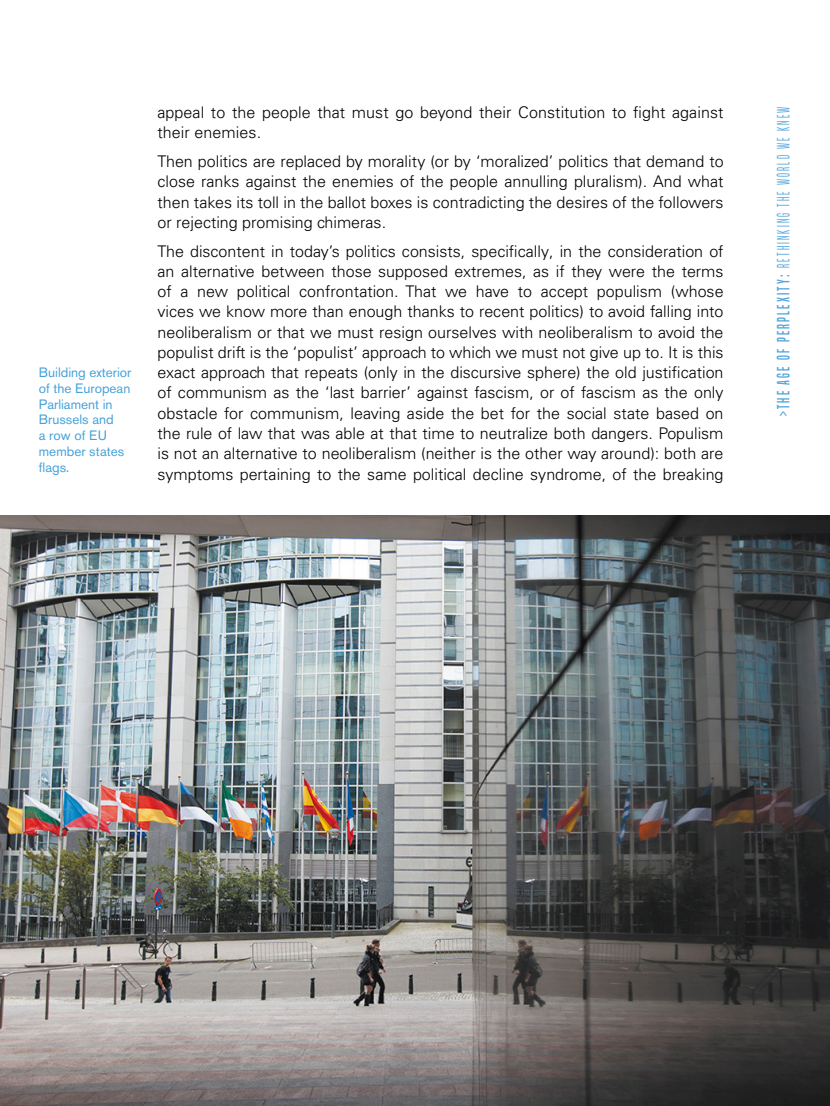
<style>
.page{position:relative;width:830px;height:1106px;background:#fff}
.page>*{position:absolute;margin:0;border:0;box-sizing:border-box;transform-origin:0 0}
.t1{font:16.5px "Built Titling Lt";letter-spacing:.15em;color:#54a6dc;scale:.88 1}
.t2{font:300 16.05px/20.2px "Univers Pro";color:#000;text-align:justify}
.t3{font:13.5px/15.8px "Akzidenz Grotesk BE";color:#46a1da}
.s1{font-family:"Built Titling Rg"}
</style>
<div class="page">
<img style="left:0;top:516px;width:829px;height:590px">
<p class="t3" style="left:39px;top:364px;width:94px">Building exterior of the European<br>Parliament in<br>Brussels and<br>a row of EU member states flags.</p>
<p class="t2" style="left:157px;top:102px;width:567px">appeal to the people that must go beyond their Constitution to fight against their enemies.</p>
<p class="t2" style="left:157px;top:151px;width:567px">Then politics are replaced by morality (or by ‘moralized’ politics that demand to close ranks against the enemies of the people annulling pluralism). And what then takes its toll in the ballot boxes is contradicting the desires of the followers or rejecting promising chimeras.</p>
<p class="t2" style="left:157px;top:241px;width:567px">The discontent in today’s politics consists, specifically, in the consideration of an alternative between those supposed extremes, as if they were the terms of a new political confrontation. That we have to accept populism (whose vices we know more than enough thanks to recent politics) to avoid falling into neoliberalism or that we must resign ourselves with neoliberalism to avoid the populist drift is the ‘populist’ approach to which we must not give up to. It is this exact approach that repeats (only in the discursive sphere) the old justification of communism as the ‘last barrier’ against fascism, or of fascism as the only obstacle for communism, leaving aside the bet for the social state based on the rule of law that was able at that time to neutralize both dangers. Populism is not an alternative to neoliberalism (neither is the other way around): both are symptoms pertaining to the same political decline syndrome, of the breaking</p>
<p class="t1" style="left:773px;top:416px;width:353px;rotate:-90deg"><span class="s1">&gt;THE AGE OF PERPLEXITY:</span> RETHINKING THE WORLD WE KNEW</p>
</div>
